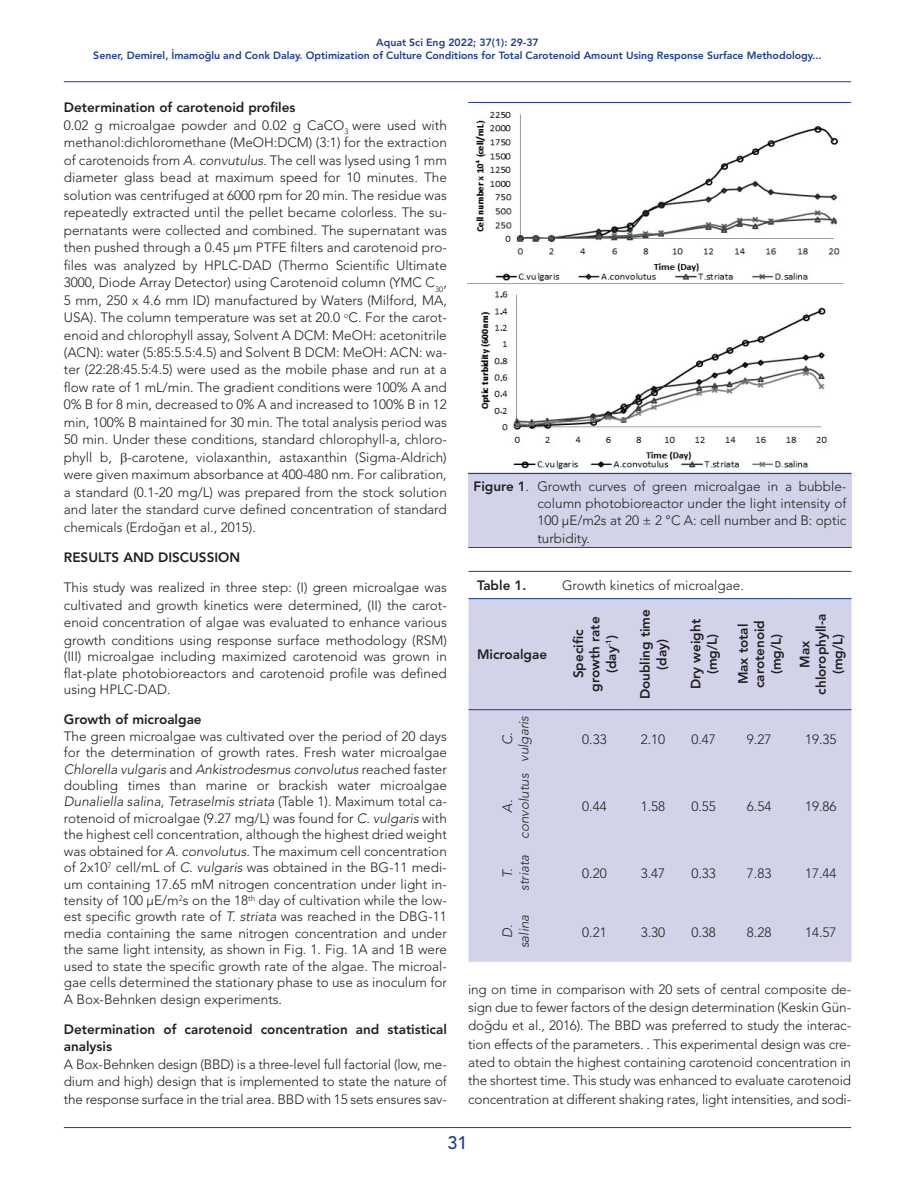
<style>
.page{position:relative;width:915px;height:1191px;background:#fff}
.page>*{position:absolute;margin:0;border:0;box-sizing:border-box;transform-origin:0 0}
.t1{font:500 18px "Avenir LT Std";color:#1c3d92}
.t2{font:300 13.5px/17.4px "Avenir LT Std";color:#231f20;text-align:justify}
.t3{font:800 13.5px/16.5px "Avenir LT Std";color:#231f20;text-align:center}
.t4{font:italic 300 13.5px/16.5px "Avenir LT Std";color:#231f20;text-align:center}
.t5{font:800 10.5px/12.6px "Avenir LT Std";color:#1c3d92;text-align:center}
.s1{font-weight:800}
.s2{font-style:italic}
</style>
<div class="page">
<hr style="left:64px;top:1127px;width:786px;height:1px;background:#1c3d92">
<hr style="left:64px;top:81px;width:786px;height:1px;background:#1c3d92">
<hr style="left:468px;top:102px;width:382px;height:1px;background:#224092">
<img style="left:467px;top:111px;width:377px;height:358px">
<div style="left:468px;top:473px;width:383px;height:75px;background:#d2d3e8"></div>
<hr style="left:468px;top:473px;width:383px;height:1px;background:#224092">
<hr style="left:468px;top:547px;width:383px;height:1px;background:#224092">
<hr style="left:467px;top:473px;width:383px;height:1px;background:#224092">
<div style="left:468px;top:599px;width:383px;height:362px;background:#d2d3e8"></div>
<hr style="left:468px;top:571px;width:94px;height:1px;background:#1c3d92">
<hr style="left:562px;top:571px;width:64px;height:1px;background:#1c3d92">
<hr style="left:626px;top:571px;width:53px;height:1px;background:#1c3d92">
<hr style="left:679px;top:571px;width:48px;height:1px;background:#1c3d92">
<hr style="left:727px;top:571px;width:63px;height:1px;background:#1c3d92">
<hr style="left:790px;top:571px;width:61px;height:1px;background:#1c3d92">
<hr style="left:468px;top:598px;width:94px;height:1px;background:#1c3d92">
<hr style="left:562px;top:598px;width:64px;height:1px;background:#1c3d92">
<hr style="left:626px;top:598px;width:53px;height:1px;background:#1c3d92">
<hr style="left:679px;top:598px;width:48px;height:1px;background:#1c3d92">
<hr style="left:727px;top:598px;width:63px;height:1px;background:#1c3d92">
<hr style="left:790px;top:598px;width:61px;height:1px;background:#1c3d92">
<hr style="left:468px;top:709px;width:94px;height:1px;background:#1c3d92">
<hr style="left:562px;top:709px;width:64px;height:1px;background:#1c3d92">
<hr style="left:626px;top:709px;width:53px;height:1px;background:#1c3d92">
<hr style="left:679px;top:709px;width:48px;height:1px;background:#1c3d92">
<hr style="left:727px;top:709px;width:63px;height:1px;background:#1c3d92">
<hr style="left:790px;top:709px;width:61px;height:1px;background:#1c3d92">
<p class="t5" style="left:93px;top:36px;width:729px">Aquat Sci Eng 2022; 37(1): 29-37<br>Sener, Demirel, İmamoğlu and Conk Dalay. Optimization of Culture Conditions for Total Carotenoid Amount Using Response Surface Methodology...</p>
<p class="t2" style="left:64px;top:99px;width:384px;text-align:left"><span class="s1">Determination of carotenoid profiles<br></span>0.02 g microalgae powder and 0.02 g CaCO<sub>3</sub> were used with methanol:dichloromethane (MeOH:DCM) (3:1) for the extraction of carotenoids from <span class="s2">A. convutulus</span>. The cell was lysed using 1 mm diameter glass bead at maximum speed for 10 minutes. The solution was centrifuged at 6000 rpm for 20 min. The residue was repeatedly extracted until the pellet became colorless. The su&shy;pernatants were collected and combined. The supernatant was then pushed through a 0.45 μm PTFE filters and carotenoid pro&shy;files was analyzed by HPLC-DAD (Thermo Scientific Ultimate 3000, Diode Array Detector) using Carotenoid column (YMC C<sub>30</sub>, 5 mm, 250 x 4.6 mm ID) manufactured by Waters (Milford, MA, USA). The column temperature was set at 20.0 <sup>o</sup>C. For the carot&shy;enoid and chlorophyll assay, Solvent A DCM: MeOH: acetonitrile (ACN): water (5:85:5.5:4.5) and Solvent B DCM: MeOH: ACN: wa&shy;ter (22:28:45.5:4.5) were used as the mobile phase and run at a flow rate of 1 mL/min. The gradient conditions were 100% A and 0% B for 8 min, decreased to 0% A and increased to 100% B in 12 min, 100% B maintained for 30 min. The total analysis period was 50 min. Under these conditions, standard chlorophyll-a, chloro&shy;phyll b, -carotene, violaxanthin, astaxanthin (Sigma-Aldrich) were given maximum absorbance at 400-480 nm. For calibration, a standard (0.1-20 mg/L) was prepared from the stock solution and later the standard curve defined concentration of standard chemicals (Erdoğan et al., 2015).</p>
<p class="t3" style="left:64px;top:549px;width:178px">RESULTS AND DISCUSSION</p>
<p class="t2" style="left:64px;top:579px;width:384px;line-height:17px">This study was realized in three step: (I) green microalgae was cultivated and growth kinetics were determined, (II) the carot&shy;enoid concentration of algae was evaluated to enhance various growth conditions using response surface methodology (RSM) (III) microalgae including maximized carotenoid was grown in flat-plate photobioreactors and carotenoid profile was defined using HPLC-DAD.</p>
<p class="t3" style="left:64px;top:711px;width:139px">Growth of microalgae</p>
<p class="t2" style="left:64px;top:727px;width:384px;line-height:16.5px">The green microalgae was cultivated over the period of 20 days for the determination of growth rates. Fresh water microalgae <span class="s2">Chlorella vulgaris</span> and <span class="s2">Ankistrodesmus convolutus</span> reached faster doubling times than marine or brackish water microalgae <span class="s2">Dunaliella salina</span>, <span class="s2">Tetraselmis striata</span> (Table 1). Maximum total ca&shy;rotenoid of microalgae (9.27 mg/L) was found for <span class="s2">C. vulgaris</span> with the highest cell concentration, although the highest dried weight was obtained for <span class="s2">A. convolutus</span>. The maximum cell concentration of 2x10<sup>7</sup> cell/mL of <span class="s2">C. vulgaris</span> was obtained in the BG-11 medi&shy;um containing 17.65 mM nitrogen concentration under light in&shy;tensity of 100 µE/m<sup>2</sup>s on the 18<sup>th</sup> day of cultivation while the low&shy;est specific growth rate of <span class="s2">T. striata</span> was reached in the DBG-11 media containing the same nitrogen concentration and under the same light intensity, as shown in Fig. 1. Fig. 1A and 1B were used to state the specific growth rate of the algae. The microal&shy;gae cells determined the stationary phase to use as inoculum for A Box-Behnken design experiments.</p>
<p class="t3" style="left:64px;top:1020px;width:384px;line-height:17.4px;text-align:left">Determination of carotenoid concentration and statistical analysis</p>
<p class="t2" style="left:64px;top:1055px;width:384px">A Box-Behnken design (BBD) is a three-level full factorial (low, me&shy;dium and high) design that is implemented to state the nature of the response surface in the trial area. BBD with 15 sets ensures sav-</p>
<p class="t2" style="left:537px;top:477px;width:310px;text-indent:-64px"><span class="s1">Figure 1</span>. Growth curves of green microalgae in a bubble&shy;column photobioreactor under the light intensity of 100 µE/m2s at 20 ± 2 °C A: cell number and B: optic turbidity.</p>
<p class="t3" style="left:477px;top:577px;width:51px">Table 1.</p>
<p class="t2" style="left:562px;top:577px;width:183px">Growth kinetics of microalgae.</p>
<p class="t3" style="left:477px;top:646px;width:72px">Microalgae</p>
<p class="t4" style="left:499px;top:761px;width:47px;rotate:-90deg">C. vulgaris</p>
<p class="t4" style="left:499px;top:838px;width:66px;rotate:-90deg">A. convolutus</p>
<p class="t4" style="left:499px;top:891px;width:38px;rotate:-90deg">T. striata</p>
<p class="t3" style="left:570px;top:691px;width:76px;rotate:-90deg">Specific growth rate (day<sup>-1</sup>)</p>
<p class="t3" style="left:636px;top:699px;width:92px;rotate:-90deg">Doubling time (day)</p>
<p class="t3" style="left:687px;top:689px;width:72px;rotate:-90deg">Dry weight (mg/L)</p>
<p class="t3" style="left:734px;top:688px;width:69px;rotate:-90deg">Max total carotenoid (mg/L)</p>
<p class="t3" style="left:796px;top:694px;width:83px;rotate:-90deg">Max chlorophyll-a (mg/L)</p>
<p class="t2" style="left:582px;top:730px;width:26px">0.33</p>
<p class="t2" style="left:640px;top:730px;width:26px">2.10</p>
<p class="t2" style="left:691px;top:730px;width:26px">0.47</p>
<p class="t2" style="left:746px;top:730px;width:26px">9.27</p>
<p class="t2" style="left:804px;top:730px;width:33px">19.35</p>
<p class="t2" style="left:582px;top:798px;width:26px">0.44</p>
<p class="t2" style="left:640px;top:798px;width:26px">1.58</p>
<p class="t2" style="left:691px;top:798px;width:26px">0.55</p>
<p class="t2" style="left:746px;top:798px;width:26px">6.54</p>
<p class="t2" style="left:804px;top:798px;width:33px">19.86</p>
<p class="t2" style="left:582px;top:864px;width:26px">0.20</p>
<p class="t2" style="left:640px;top:864px;width:26px">3.47</p>
<p class="t2" style="left:691px;top:864px;width:26px">0.33</p>
<p class="t2" style="left:746px;top:864px;width:26px">7.83</p>
<p class="t2" style="left:804px;top:864px;width:33px">17.44</p>
<p class="t4" style="left:499px;top:948px;width:35px;rotate:-90deg">D. salina</p>
<p class="t2" style="left:582px;top:923px;width:26px">0.21</p>
<p class="t2" style="left:640px;top:923px;width:26px">3.30</p>
<p class="t2" style="left:691px;top:923px;width:26px">0.38</p>
<p class="t2" style="left:746px;top:923px;width:26px">8.28</p>
<p class="t2" style="left:804px;top:923px;width:33px">14.57</p>
<p class="t2" style="left:468px;top:979px;width:384px;line-height:18.3px">ing on time in comparison with 20 sets of central composite de&shy;sign due to fewer factors of the design determination (Keskin Gün&shy;doğdu et al., 2016). The BBD was preferred to study the interac&shy;tion effects of the parameters. . This experimental design was cre&shy;ated to obtain the highest containing carotenoid concentration in the shortest time. This study was enhanced to evaluate carotenoid concentration at different shaking rates, light intensities, and sodi-</p>
<h1 class="t1" style="left:447px;top:1132px;width:22px">31</h1>
</div>
